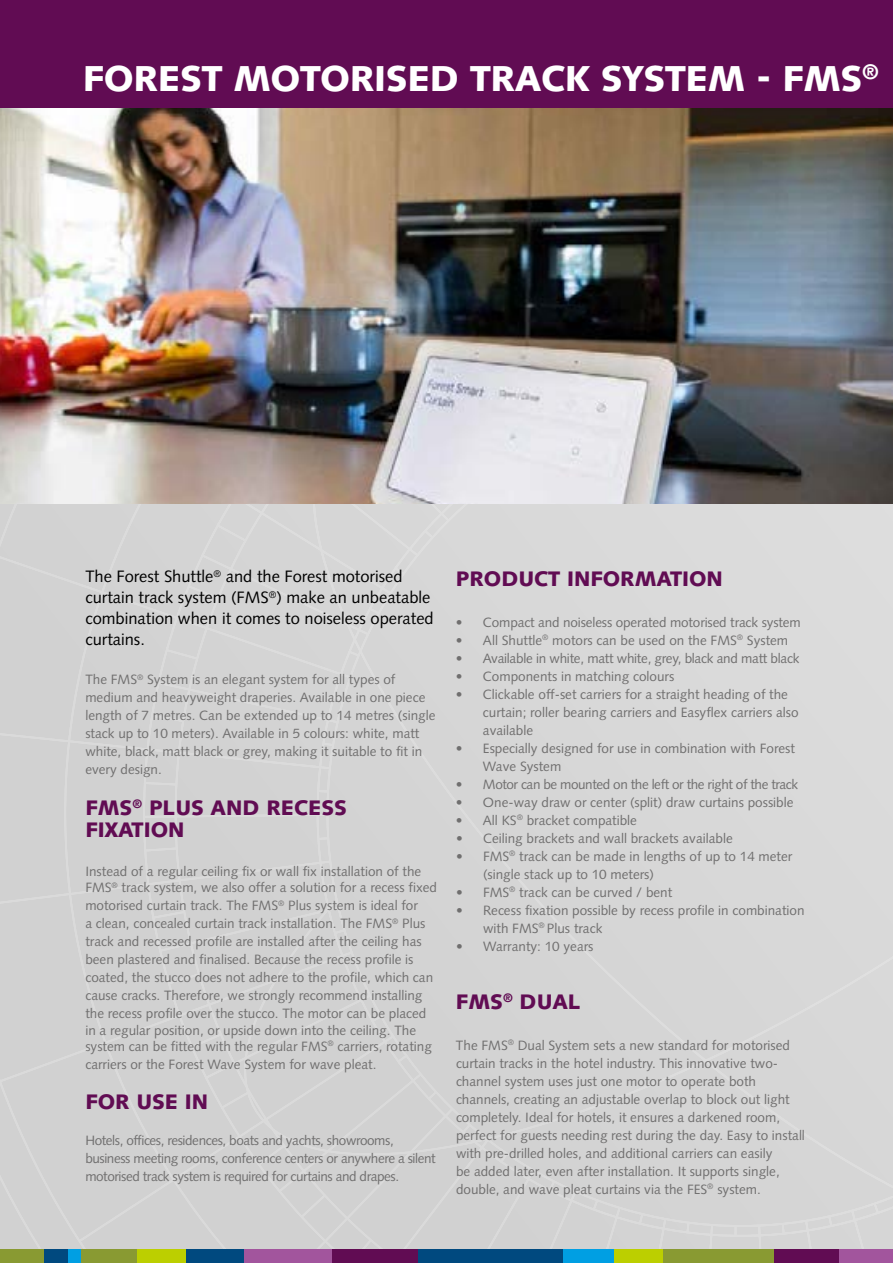
<style>
.page{position:relative;width:893px;height:1263px;background:#fff}
.page>*{position:absolute;margin:0;border:0;box-sizing:border-box;transform-origin:0 0}
.t1{font:900 36px "Syntax";letter-spacing:-.01em;color:#fff}
.t2{font:900 21px/22.5px "Syntax";color:#610c53}
.t3{font:16.5px/21px "Syntax";color:#000}
.t4{font:13.5px/18px "Syntax";color:#706f6f}
.t5{font:13.5px/18px "Syntax";letter-spacing:-.03em;color:#706f6f}
.t6{font:13.5px "Syntax";letter-spacing:-.02em;color:#706f6f}
</style>
<div class="page">
<div style="left:0;top:504px;width:893px;height:746px;background:#d4d4d4"></div>
<div style="left:0;top:0;width:893px;height:108px;background:#610c53"></div>
<div style="left:243px;top:1250px;width:90px;height:13px;background:#a2559d"></div>
<div style="left:836px;top:1250px;width:57px;height:13px;background:#a2559d"></div>
<div style="left:0;top:1250px;width:44px;height:13px;background:#899a32"></div>
<div style="left:68px;top:1250px;width:13px;height:13px;background:#009fe3"></div>
<div style="left:562px;top:1250px;width:52px;height:13px;background:#009fe3"></div>
<div style="left:186px;top:1250px;width:58px;height:13px;background:#00497f"></div>
<div style="left:418px;top:1250px;width:144px;height:13px;background:#00497f"></div>
<div style="left:44px;top:1250px;width:24px;height:13px;background:#00497f"></div>
<div style="left:333px;top:1250px;width:85px;height:13px;background:#610c53"></div>
<div style="left:773px;top:1250px;width:66px;height:13px;background:#610c53"></div>
<div style="left:81px;top:1250px;width:56px;height:13px;background:#899a32"></div>
<div style="left:662px;top:1250px;width:112px;height:13px;background:#899a32"></div>
<div style="left:137px;top:1250px;width:49px;height:13px;background:#bccf00"></div>
<div style="left:614px;top:1250px;width:48px;height:13px;background:#bccf00"></div>
<img style="left:0;top:108px;width:893px;height:396px">
<h1 class="t1" style="left:83px;top:57px;width:797px">FOREST MOTORISED TRACK SYSTEM - FMS<sup>®</sup></h1>
<p class="t3" style="left:85px;top:566px;width:350px">The Forest Shuttle<sup>®</sup> and the Forest motorised curtain track system (FMS<sup>®</sup>) make an unbeatable combination when it comes to noiseless operated curtains.</p>
<p class="t4" style="left:85px;top:671px;width:352px">The FMS<sup>®</sup> System is an elegant system for all types of medium and heavyweight draperies. Available in one piece length of 7 metres. Can be extended up to 14 metres (single stack up to 10 meters). Available in 5 colours: white, matt white, black, matt black or grey, making it suitable to fit in every design.</p>
<h2 class="t2" style="left:85px;top:796px;width:263px">FMS<sup>®</sup> PLUS AND RECESS<br>FIXATION</h2>
<p class="t4" style="left:85px;top:863px;width:353px;line-height:16.2px">Instead of a regular ceiling fix or wall fix installation of the<br>FMS<sup>®</sup> track system, we also offer a solution for a recess fixed</p>
<p class="t4" style="left:85px;top:897px;width:349px">motorised curtain track. The FMS<sup>®</sup> Plus system is ideal for<br>a clean, concealed curtain track installation. The FMS<sup>®</sup> Plus track and recessed profile are installed after the ceiling has been plastered and finalised. Because the recess profile is coated, the stucco does not adhere to the profile, which can cause cracks. Therefore, we strongly recommend installing the recess profile over the stucco. The motor can be placed</p>
<p class="t4" style="left:85px;top:1022px;width:348px;line-height:16.2px">in a regular position, or upside down into the ceiling. The system can be fitted with the regular FMS<sup>®</sup> carriers, rotating</p>
<p class="t4" style="left:85px;top:1055px;width:293px">carriers or the Forest Wave System for wave pleat.</p>
<h2 class="t2" style="left:85px;top:1091px;width:124px">FOR USE IN</h2>
<p class="t5" style="left:85px;top:1132px;width:352px">Hotels, offices, residences, boats and yachts, showrooms, business meeting rooms, conference centers or anywhere a silent motorised track system is required for curtains and drapes.</p>
<h2 class="t2" style="left:456px;top:568px;width:268px">PRODUCT INFORMATION</h2>
<p class="t4" style="left:456px;top:613px;width:346px">• Compact and noiseless operated motorised track system</p>
<p class="t4" style="left:456px;top:631px;width:334px">• All Shuttle<sup>®</sup> motors can be used on the FMS<sup>®</sup> System</p>
<p class="t6" style="left:456px;top:650px;width:345px">• Available in white, matt white, grey, black and matt black</p>
<p class="t4" style="left:456px;top:667px;width:220px">• Components in matching colours</p>
<p class="t4" style="left:483px;top:685px;width:317px;text-indent:-27px">• Clickable off-set carriers for a straight heading of the curtain; roller bearing carriers and Easyflex carriers also available</p>
<p class="t4" style="left:483px;top:739px;width:313px;text-indent:-27px">• Especially designed for use in combination with Forest<br>Wave System</p>
<p class="t5" style="left:456px;top:775px;width:344px">• Motor can be mounted on the left or the right of the track</p>
<p class="t4" style="left:456px;top:793px;width:339px">• One-way draw or center (split) draw curtains possible</p>
<p class="t4" style="left:456px;top:811px;width:183px">• All KS<sup>®</sup> bracket compatible</p>
<p class="t4" style="left:456px;top:829px;width:278px">• Ceiling brackets and wall brackets available</p>
<p class="t4" style="left:483px;top:847px;width:311px;text-indent:-27px">• FMS<sup>®</sup> track can be made in lengths of up to 14 meter (single stack up to 10 meters)</p>
<p class="t4" style="left:456px;top:883px;width:218px">• FMS<sup>®</sup> track can be curved / bent</p>
<p class="t4" style="left:483px;top:901px;width:323px;text-indent:-27px">• Recess fixation possible by recess profile in combination with FMS<sup>®</sup> Plus track</p>
<p class="t4" style="left:456px;top:937px;width:139px">• Warranty: 10 years</p>
<h2 class="t2" style="left:456px;top:991px;width:126px">FMS<sup>®</sup> DUAL</h2>
<p class="t4" style="left:456px;top:1036px;width:350px">The FMS<sup>®</sup> Dual System sets a new standard for motorised curtain tracks in the hotel industry. This innovative two&shy;channel system uses just one motor to operate both channels, creating an adjustable overlap to block out light completely. Ideal for hotels, it ensures a darkened room, perfect for guests needing rest during the day. Easy to install with pre-drilled holes, and additional carriers can easily<br>be added later, even after installation. It supports single, double, and wave pleat curtains via the FES<sup>®</sup> system.</p>
</div>
